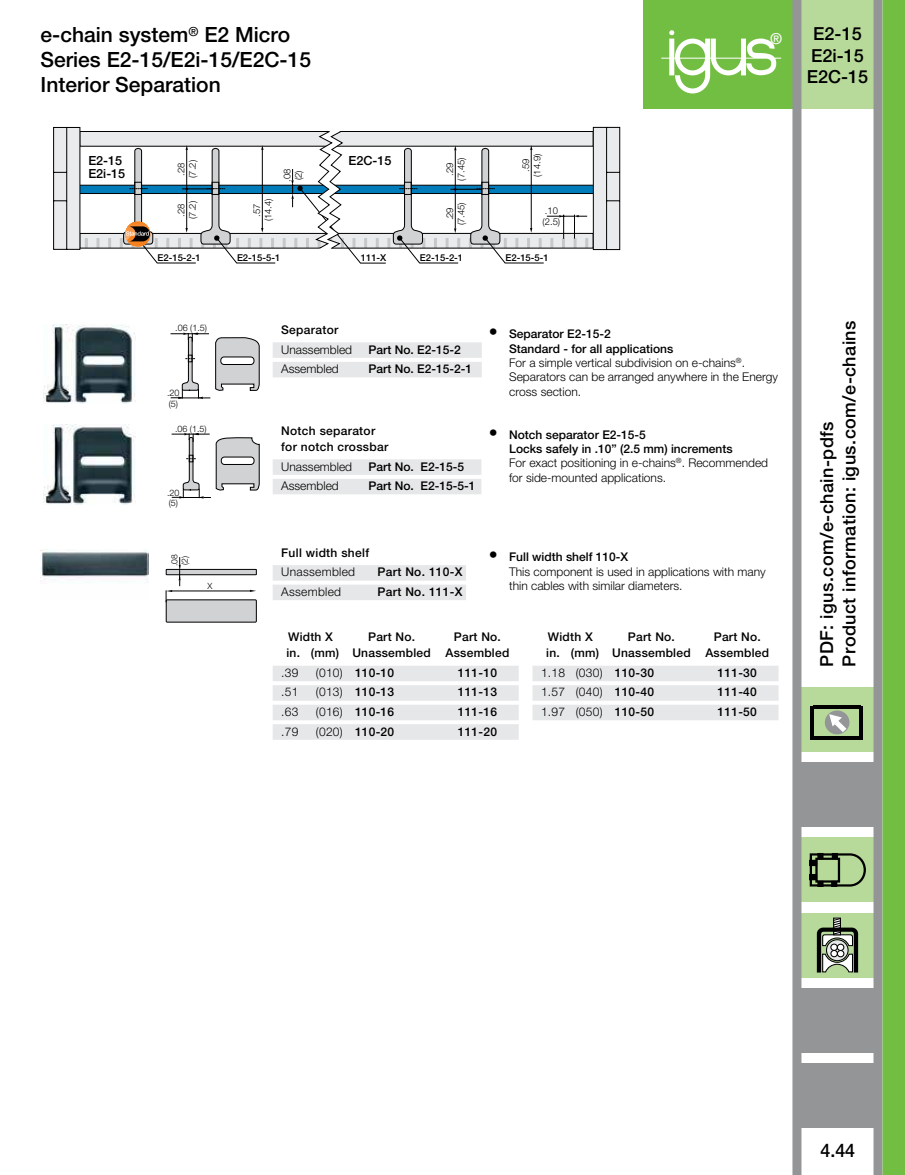
<style>
.page{position:relative;width:905px;height:1175px;background:#fff}
.page>*{position:absolute;margin:0;border:0;box-sizing:border-box;transform-origin:0 0}
.t1{font:500 21px/25.2px "Helvetica Neue LTW1 G";color:#000}
.t2{font:500 18.75px "Helvetica Neue LTW1 G";color:#000;scale:.95 1}
.t3{font:500 18px/22.5px "Helvetica Neue LTW1 G";letter-spacing:.025em;color:#000}
.t4{font:500 18px/21.6px "Helvetica Neue LTW1 G";color:#000;text-align:center}
.t5{font:500 15.15px "Helvetica Neue";color:#fefefe}
.t6{font:500 12.6px/12.6px "Helvetica Neue LTW1 G";color:#000}
.t7{font:300 12px/14.4px "Helvetica Neue LTW1 G";color:#000}
.t8{font:500 12px/16.5px "Helvetica Neue LTW1 G";letter-spacing:.02em;color:#000}
.t9{font:500 12px "Helvetica Neue LTW1 G";color:#000}
.t10{font:300 12px "Helvetica Neue LTW1 G";letter-spacing:.025em;color:#000}
.t11{font:300 9.45px/11.4px "Helvetica Neue LTW1 G";color:#000}
.t12{font:500 9.45px "Helvetica Neue LTW1 G";color:#000}
.t13{font:300 9px/10.8px "Helvetica Neue LTW1 G";color:#000}
.t14{font:300 8.85px/10.6px "Helvetica Neue LTW1 G";color:#000}
.t15{font:300 8.55px/10.2px "Helvetica Neue";color:#000}
.s1{font-weight:500;font-size:18px}
.s2{font-weight:500}
.s3{font-weight:300}
</style>
<div class="page">
<div style="left:797px;top:0;width:81px;height:108px;background:#b7da9b"></div>
<div style="left:797px;top:687px;width:81px;height:65px;background:#b7da9b"></div>
<hr style="left:859px;top:706px;width:3px;height:33px;background:#000">
<hr style="left:810px;top:706px;width:4px;height:33px;background:#000">
<hr style="left:813px;top:736px;width:47px;height:3px;background:#000">
<hr style="left:813px;top:706px;width:48px;height:3px;background:#000">
<svg style="left:825px;top:710px;width:25px;height:25px"></svg>
<div style="left:797px;top:987px;width:81px;height:65px;background:#939597"></div>
<div style="left:797px;top:1062px;width:81px;height:65px;background:#939597"></div>
<div style="left:797px;top:762px;width:81px;height:65px;background:#939597"></div>
<div style="left:797px;top:837px;width:81px;height:65px;background:#b7da9b"></div>
<svg style="left:809px;top:853px;width:56px;height:34px"></svg>
<div style="left:809px;top:859px;width:8px;height:7px;border:1px solid #000"></div>
<div style="left:797px;top:912px;width:81px;height:65px;background:#b7da9b"></div>
<svg style="left:816px;top:918px;width:42px;height:54px"></svg>
<div style="left:643px;top:0;width:149px;height:108px;background:#71be43"></div>
<svg style="left:661px;top:30px;width:120px;height:63px"></svg>
<div style="left:873px;top:0;width:9px;height:1174px;background:#939597"></div>
<div style="left:882px;top:0;width:22px;height:1174px;background:#71be43"></div>
<div style="left:792px;top:0;width:9px;height:1174px;background:#939597"></div>
<img style="left:44px;top:324px;width:92px;height:80px">
<svg style="left:170px;top:332px;width:89px;height:67px"></svg>
<div style="left:273px;top:342px;width:209px;height:16px;background:#e6e7e8"></div>
<div style="left:273px;top:362px;width:209px;height:15px;background:#e6e7e8"></div>
<img style="left:44px;top:425px;width:92px;height:79px">
<svg style="left:172px;top:433px;width:87px;height:65px"></svg>
<div style="left:273px;top:459px;width:208px;height:16px;background:#e6e7e8"></div>
<div style="left:273px;top:479px;width:208px;height:15px;background:#e6e7e8"></div>
<div style="left:166px;top:600px;width:90px;height:22px;background:#d1d2d4"></div>
<div style="left:166px;top:599px;width:90px;height:23px;border:1px solid #000"></div>
<svg style="left:166px;top:557px;width:90px;height:45px"></svg>
<img style="left:40px;top:549px;width:108px;height:34px">
<div style="left:273px;top:565px;width:193px;height:15px;background:#e6e7e8"></div>
<div style="left:273px;top:584px;width:193px;height:16px;background:#e6e7e8"></div>
<div style="left:273px;top:665px;width:245px;height:16px;background:#e6e7e8"></div>
<div style="left:273px;top:685px;width:245px;height:15px;background:#e6e7e8"></div>
<div style="left:273px;top:704px;width:245px;height:16px;background:#e6e7e8"></div>
<div style="left:273px;top:724px;width:245px;height:15px;background:#e6e7e8"></div>
<div style="left:532px;top:665px;width:246px;height:16px;background:#e6e7e8"></div>
<div style="left:532px;top:685px;width:246px;height:15px;background:#e6e7e8"></div>
<div style="left:532px;top:704px;width:246px;height:16px;background:#e6e7e8"></div>
<svg style="left:53px;top:126px;width:567px;height:137px"></svg>
<h1 class="t1" style="left:40px;top:24px;width:272px">e-chain system<sup>®</sup> E2 Micro<br>Series E2-15/E2i-15/E2C-15<br>Interior Separation</h1>
<p class="t5" style="left:770px;top:30px;width:14px">®</p>
<p class="t6" style="left:88px;top:155px;width:38px">E2-15<br>E2i-15</p>
<p class="t11" style="left:176px;top:178px;width:19px;rotate:-90deg">.28 (7.2)</p>
<p class="t11" style="left:176px;top:219px;width:19px;rotate:-90deg">.28 (7.2)</p>
<p class="t11" style="left:252px;top:221px;width:24px;text-align:center;rotate:-90deg">.57 (14.4)</p>
<p class="t11" style="left:282px;top:182px;width:15px;rotate:-90deg">.08 (2)</p>
<p class="t6" style="left:348px;top:155px;width:44px">E2C-15</p>
<p class="t11" style="left:445px;top:180px;width:24px;text-align:center;rotate:-90deg">.29 (7.45)</p>
<p class="t11" style="left:445px;top:225px;width:24px;text-align:center;rotate:-90deg">.29 (7.45)</p>
<p class="t11" style="left:521px;top:177px;width:24px;text-align:center;rotate:-90deg">.59 (14.9)</p>
<p class="t11" style="left:542px;top:206px;width:19px">.10 (2.5)</p>
<p class="t12" style="left:157px;top:252px;width:45px">E2-15-2-1</p>
<p class="t12" style="left:237px;top:252px;width:45px">E2-15-5-1</p>
<p class="t12" style="left:361px;top:252px;width:27px">111-X</p>
<p class="t12" style="left:420px;top:252px;width:45px">E2-15-2-1</p>
<p class="t12" style="left:505px;top:252px;width:45px">E2-15-5-1</p>
<p class="t13" style="left:175px;top:323px;width:33px">.06 (1.5)</p>
<p class="t13" style="left:167px;top:388px;width:14px">.20 (5)</p>
<p class="t14" style="left:175px;top:424px;width:33px">.06 (1.5)</p>
<p class="t14" style="left:167px;top:488px;width:14px">.20 (5)</p>
<p class="t15" style="left:170px;top:566px;width:13px;rotate:-90deg">.08 (2)</p>
<p class="t15" style="left:207px;top:581px;width:6px">X</p>
<p class="t8" style="left:281px;top:323px;width:59px">Separator</p>
<p class="t7" style="left:281px;top:343px;width:72px">Unassembled</p>
<p class="t9" style="left:368px;top:345px;width:94px">Part No. E2-15-2</p>
<p class="t7" style="left:281px;top:363px;width:59px">Assembled</p>
<p class="t9" style="left:368px;top:364px;width:105px">Part No. E2-15-2-1</p>
<p class="t8" style="left:281px;top:423px;width:109px">Notch separator for notch crossbar</p>
<p class="t7" style="left:281px;top:460px;width:72px">Unassembled</p>
<p class="t9" style="left:368px;top:462px;width:97px">Part No. E2-15-5</p>
<p class="t7" style="left:281px;top:480px;width:59px">Assembled</p>
<p class="t9" style="left:368px;top:481px;width:108px">Part No. E2-15-5-1</p>
<p class="t7" style="left:509px;top:328px;width:270px;text-indent:-20px"><span class="s1">•</span> <span class="s2">Separator E2-15-2<br>Standard - for all applications<br></span>For a simple vertical subdivision on e-chains<sup>®</sup>.<br>Separators can be arranged anywhere in the Energy cross section.</p>
<p class="t7" style="left:509px;top:428px;width:260px;text-indent:-20px"><span class="s1">•</span> <span class="s2">Notch separator E2-15-5<br>Locks safely in .10” (2.5 mm) increments<br></span>For exact positioning in e-chains<sup>®</sup>. Recommended for side-mounted applications.</p>
<p class="t8" style="left:281px;top:545px;width:89px">Full width shelf</p>
<p class="t10" style="left:281px;top:567px;width:75px">Unassembled</p>
<p class="t8" style="left:377px;top:565px;width:87px">Part No. 110-X</p>
<p class="t10" style="left:281px;top:587px;width:61px">Assembled</p>
<p class="t8" style="left:377px;top:584px;width:87px">Part No. 111-X</p>
<p class="t7" style="left:509px;top:551px;width:258px;text-indent:-20px"><span class="s1">•</span> <span class="s2">Full width shelf 110-X<br></span>This component is used in applications with many thin cables with similar diameters.</p>
<p class="t8" style="left:286px;top:629px;width:224px;text-indent:167px">Part No. in. (mm) Unassembled Assembled</p>
<p class="t7" style="left:281px;top:666px;width:19px">.39</p>
<p class="t8" style="left:316px;top:665px;width:80px"><span class="s3">(010)</span> 110-10</p>
<p class="t8" style="left:458px;top:665px;width:41px">111-10</p>
<p class="t7" style="left:281px;top:686px;width:19px">.51</p>
<p class="t8" style="left:316px;top:685px;width:80px"><span class="s3">(013)</span> 110-13</p>
<p class="t8" style="left:458px;top:685px;width:41px">111-13</p>
<p class="t7" style="left:281px;top:705px;width:19px">.63</p>
<p class="t8" style="left:316px;top:704px;width:80px"><span class="s3">(016)</span> 110-16</p>
<p class="t8" style="left:458px;top:704px;width:41px">111-16</p>
<p class="t7" style="left:281px;top:725px;width:19px">.79</p>
<p class="t8" style="left:316px;top:724px;width:80px"><span class="s3">(020)</span> 110-20</p>
<p class="t8" style="left:458px;top:724px;width:41px">111-20</p>
<p class="t8" style="left:288px;top:629px;width:46px">Width X</p>
<p class="t8" style="left:368px;top:629px;width:49px">Part No.</p>
<p class="t8" style="left:546px;top:629px;width:224px;text-indent:167px">Part No. in. (mm) Unassembled Assembled</p>
<p class="t7" style="left:541px;top:666px;width:114px">1.18 (030) <span class="s2">110-30</span></p>
<p class="t8" style="left:717px;top:665px;width:41px">111-30</p>
<p class="t7" style="left:541px;top:686px;width:114px">1.57 (040) <span class="s2">110-40</span></p>
<p class="t8" style="left:717px;top:685px;width:41px">111-40</p>
<p class="t7" style="left:541px;top:705px;width:114px">1.97 (050) <span class="s2">110-50</span></p>
<p class="t8" style="left:717px;top:704px;width:41px">111-50</p>
<p class="t8" style="left:548px;top:629px;width:46px">Width X</p>
<p class="t8" style="left:628px;top:629px;width:49px">Part No.</p>
<h3 class="t4" style="left:806px;top:25px;width:63px">E2-15<br>E2i-15<br>E2C-15</h3>
<h3 class="t3" style="left:817px;top:666px;width:348px;rotate:-90deg">PDF: igus.com/e-chain-pdfs<br>Product information: igus.com/e-chains</h3>
<h2 class="t2" style="left:820px;top:1143px;width:38px">4.44</h2>
</div>
